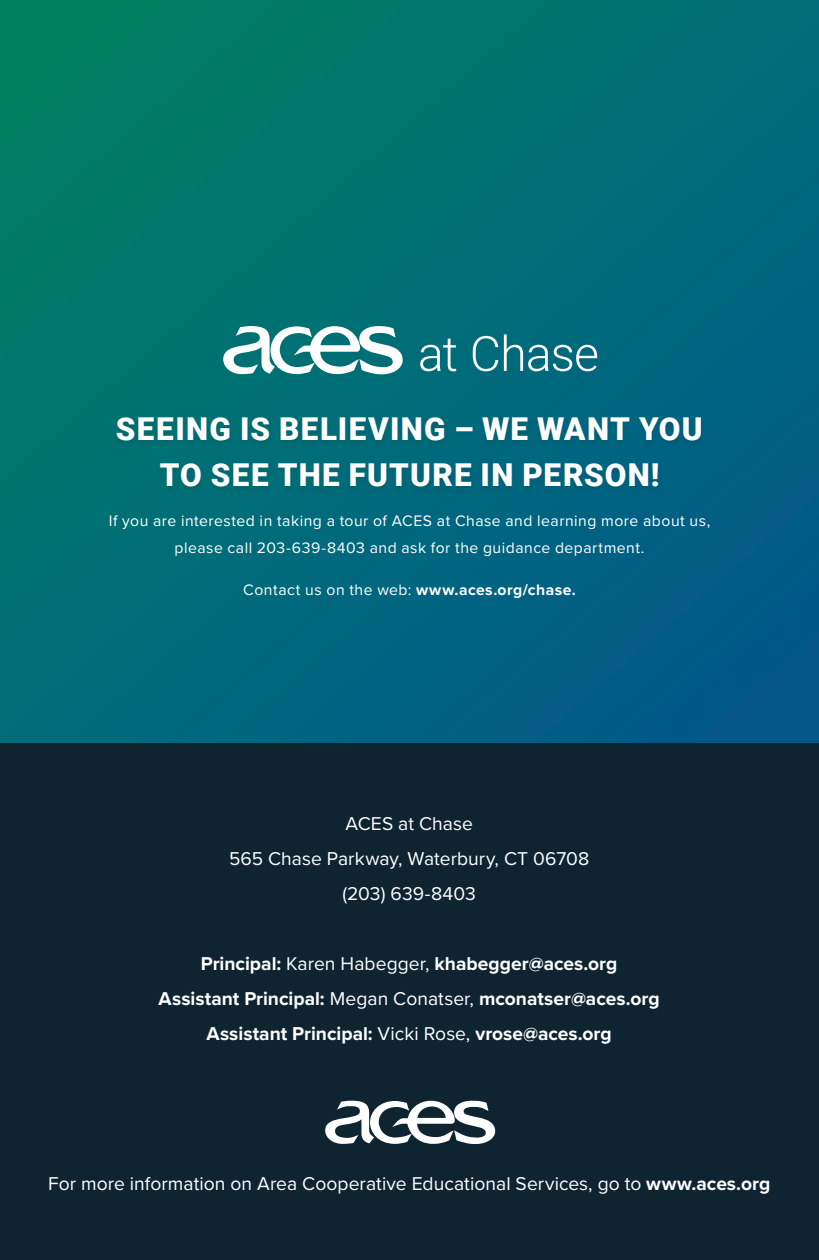
<style>
.page{position:relative;width:819px;height:1260px;background:#fff}
.page>*{position:absolute;margin:0;border:0;box-sizing:border-box;transform-origin:0 0}
.t1{font:900 31.5px/45.5px "Roboto";letter-spacing:.04em;color:#fff;text-align:center}
.t2{font:700 19.25px "Proxima Nova";color:#fff}
.t3{font:19.25px "Proxima Nova";letter-spacing:.005em;color:#fff}
.t4{font:15.75px/26.2px "Proxima Nova";letter-spacing:.03em;color:#fff;text-align:center}
.t5{font:700 15.75px "Proxima Nova";letter-spacing:.03em;color:#fff}
.s1{font-weight:400}
.s2{font-weight:700}
</style>
<div class="page">
<div style="left:0;top:0;width:819px;height:743px;background:linear-gradient(to right,#00776b,#016183)"></div>
<div style="left:0;top:743px;width:819px;height:517px;background:#0e2431"></div>
<svg style="left:325px;top:1101px;width:170px;height:44px"></svg>
<div style="left:112px;top:417px;width:593px;height:77px;background:#006777"></div>
<svg style="left:223px;top:326px;width:180px;height:50px"></svg>
<svg style="left:420px;top:339px;width:36px;height:32px"></svg>
<svg style="left:473px;top:336px;width:25px;height:35px"></svg>
<svg style="left:504px;top:334px;width:93px;height:37px"></svg>
<p class="t1" style="left:116px;top:405px;width:588px">SEEING IS BELIEVING – WE WANT YOU<br>TO SEE THE FUTURE IN PERSON!</p>
<p class="t4" style="left:109px;top:507px;width:603px">If you are interested in taking a tour of ACES at Chase and learning more about us, please call 203-639-8403 and ask for the guidance department.</p>
<p class="t5" style="left:243px;top:580px;width:334px"><span class="s1">Contact us on the web:</span> www.aces.org/chase.</p>
<p class="t3" style="left:346px;top:809px;width:129px">ACES at Chase</p>
<p class="t3" style="left:229px;top:844px;width:362px">565 Chase Parkway, Waterbury, CT 06708</p>
<p class="t3" style="left:342px;top:879px;width:135px">(203) 639-8403</p>
<p class="t2" style="left:201px;top:952px;width:418px">Principal: <span class="s1">Karen Habegger,</span> khabegger@aces.org</p>
<p class="t2" style="left:159px;top:987px;width:503px">Assistant Principal: <span class="s1">Megan Conatser,</span> mconatser@aces.org</p>
<p class="t2" style="left:207px;top:1022px;width:407px">Assistant Principal: <span class="s1">Vicki Rose,</span> vrose@aces.org</p>
<p class="t3" style="left:48px;top:1169px;width:724px">For more information on Area Cooperative Educational Services, go to <span class="s2">www.aces.org</span></p>
</div>
